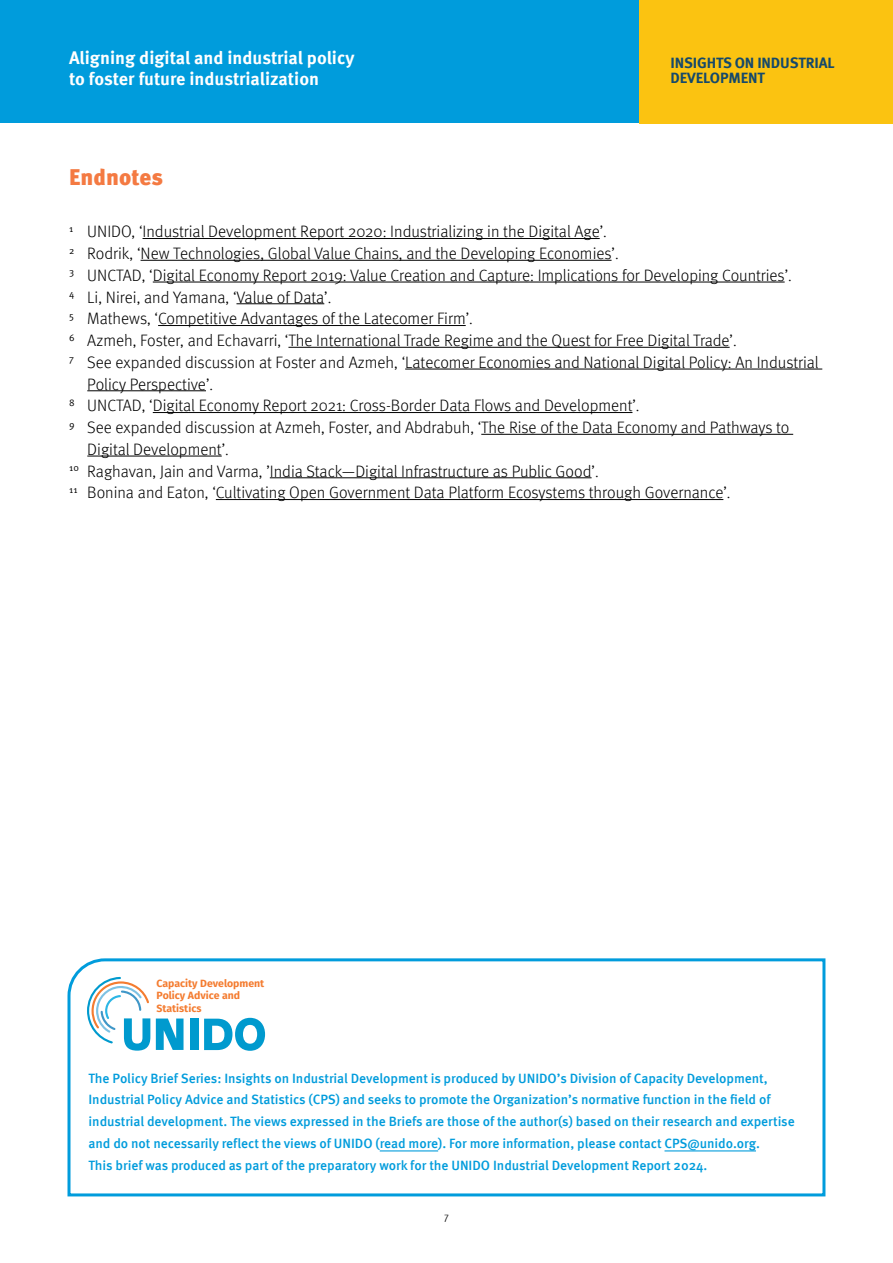
<style>
.page{position:relative;width:893px;height:1263px;background:#fff}
.page>*{position:absolute;margin:0;border:0;box-sizing:border-box;transform-origin:0 0}
.Title_1_orange{font:900 22.5px "Meta Pro";color:#f47a42}
.t1{font:700 18px/21px "Meta Pro";color:#fff}
.Body_Indent{font:300 16.5px/21.8px "Meta Pro";color:#000}
.t2{font:700 15px/15px "Meta Pro";letter-spacing:-.01em;color:#15496b}
.t3{font:500 13.5px/21.8px "Meta Pro";letter-spacing:-.005em;color:#009cdc}
.t4{font:700 10.5px/12.6px "Fira Sans";color:#f47c30}
.t5{font:condensed 10.5px "Meta Pro";color:#000}
</style>
<div class="page">
<div style="left:0;top:0;width:893px;height:123px;background:#009cdc"></div>
<div style="left:639px;top:0;width:254px;height:123px;background:#fbc311"></div>
<hr style="left:143px;top:238px;width:457px;height:1px;background:#000">
<hr style="left:141px;top:260px;width:471px;height:1px;background:#000">
<hr style="left:153px;top:282px;width:632px;height:1px;background:#000">
<hr style="left:236px;top:303px;width:88px;height:1px;background:#000">
<hr style="left:158px;top:325px;width:308px;height:1px;background:#000">
<hr style="left:288px;top:347px;width:442px;height:1px;background:#000">
<hr style="left:405px;top:369px;width:417px;height:1px;background:#000">
<hr style="left:87px;top:390px;width:119px;height:1px;background:#000">
<hr style="left:153px;top:412px;width:479px;height:1px;background:#000">
<hr style="left:481px;top:434px;width:312px;height:1px;background:#000">
<hr style="left:87px;top:456px;width:135px;height:1px;background:#000">
<hr style="left:270px;top:477px;width:322px;height:1px;background:#000">
<hr style="left:216px;top:499px;width:507px;height:1px;background:#000">
<svg style="left:67px;top:958px;width:759px;height:239px"></svg>
<svg style="left:156px;top:1018px;width:28px;height:32px"></svg>
<div style="left:190px;top:1018px;width:9px;height:32px;background:#009ace"></div>
<svg style="left:87px;top:977px;width:63px;height:74px"></svg>
<svg style="left:204px;top:1018px;width:61px;height:33px"></svg>
<p class="t1" style="left:69px;top:46px;width:287px">Aligning digital and industrial policy to foster future industrialization</p>
<p class="t2" style="left:671px;top:54px;width:166px">INSIGHTS ON INDUSTRIAL<br>DEVELOPMENT</p>
<p class="Title_1_orange" style="left:69px;top:159px;width:96px">Endnotes</p>
<p class="Body_Indent" style="left:69px;top:220px;width:539px"><sup>1</sup> UNIDO, ‘Industrial Development Report 2020: Industrializing in the Digital Age’.</p>
<p class="Body_Indent" style="left:69px;top:242px;width:551px"><sup>2</sup> Rodrik, ‘New Technologies, Global Value Chains, and the Developing Economies’.</p>
<p class="Body_Indent" style="left:69px;top:263px;width:724px"><sup>3</sup> UNCTAD, ‘Digital Economy Report 2019: Value Creation and Capture: Implications for Developing Countries’.</p>
<p class="Body_Indent" style="left:69px;top:285px;width:264px"><sup>4</sup> Li, Nirei, and Yamana, ‘Value of Data’.</p>
<p class="Body_Indent" style="left:69px;top:307px;width:405px"><sup>5</sup> Mathews, ‘Competitive Advantages of the Latecomer Firm’.</p>
<p class="Body_Indent" style="left:69px;top:329px;width:669px"><sup>6</sup> Azmeh, Foster, and Echavarri, ‘The International Trade Regime and the Quest for Free Digital Trade’.</p>
<p class="Body_Indent" style="left:87px;top:350px;width:733px;text-indent:-18px"><sup>7</sup> See expanded discussion at Foster and Azmeh, ‘Latecomer Economies and National Digital Policy: An Industrial<br>Policy Perspective’.</p>
<p class="Body_Indent" style="left:69px;top:394px;width:572px"><sup>8</sup> UNCTAD, ‘Digital Economy Report 2021: Cross-Border Data Flows and Development’.</p>
<p class="Body_Indent" style="left:87px;top:416px;width:704px;text-indent:-18px"><sup>9</sup> See expanded discussion at Azmeh, Foster, and Abdrabuh, ‘The Rise of the Data Economy and Pathways to<br>Digital Development’.</p>
<p class="Body_Indent" style="left:69px;top:459px;width:531px"><sup>10</sup> Raghavan, Jain and Varma, ’India Stack—Digital Infrastructure as Public Good’.</p>
<p class="Body_Indent" style="left:69px;top:481px;width:663px"><sup>11</sup> Bonina and Eaton, ‘Cultivating Open Government Data Platform Ecosystems through Governance’.</p>
<p class="t4" style="left:156px;top:976px;width:109px">Capacity Development<br>Policy Advice and<br>Statistics</p>
<p class="t3" style="left:88px;top:1066px;width:708px">The Policy Brief Series: Insights on Industrial Development is produced by UNIDO’s Division of Capacity Development, Industrial Policy Advice and Statistics (CPS) and seeks to promote the Organization’s normative function in the field of industrial development. The views expressed in the Briefs are those of the author(s) based on their research and expertise and do not necessarily reflect the views of UNIDO (read more). For more information, please contact CPS@unido.org.<br>This brief was produced as part of the preparatory work for the UNIDO Industrial Development Report 2024.</p>
<p class="t5" style="left:444px;top:1209px;width:6px">7</p>
</div>
